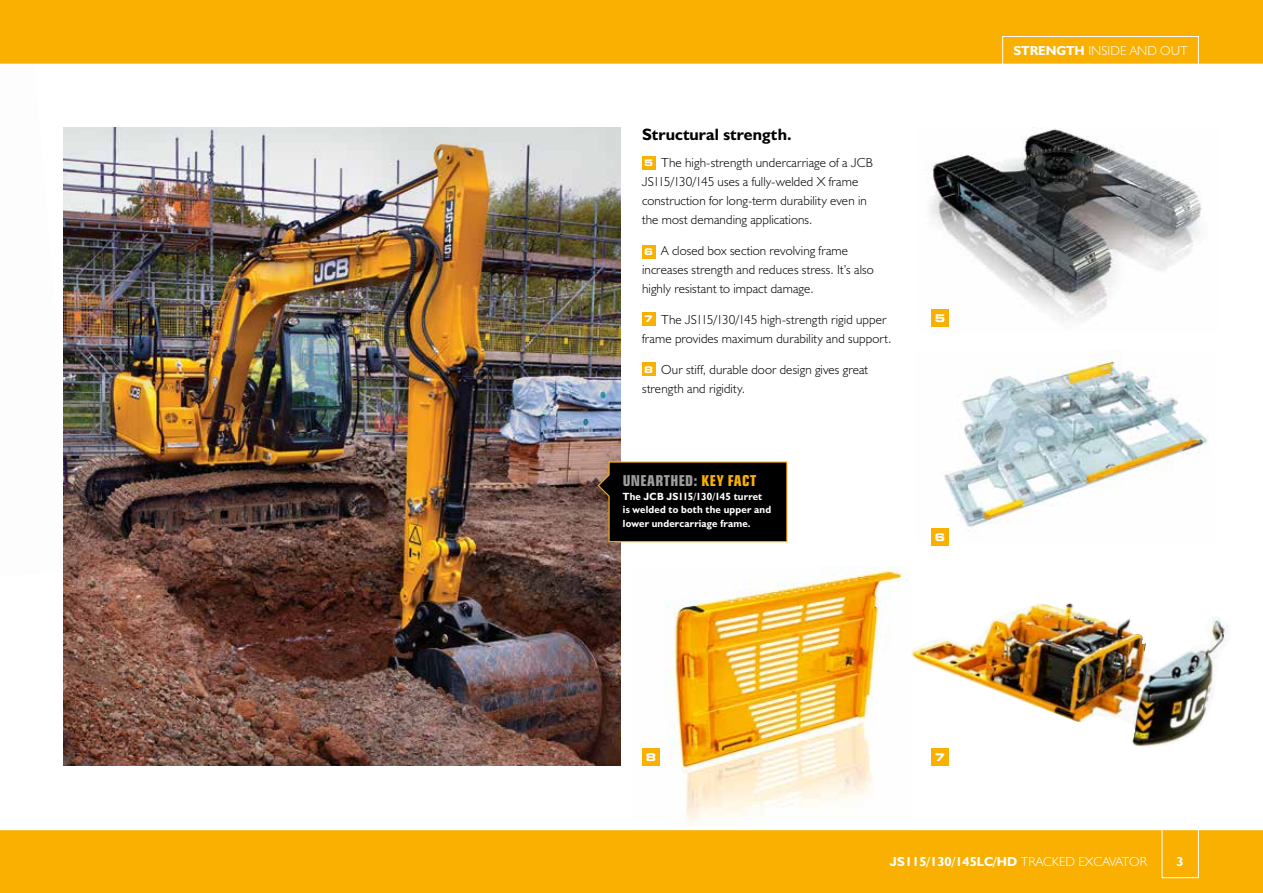
<style>
.page{position:relative;width:1263px;height:893px;background:#fff}
.page>*{position:absolute;margin:0;border:0;box-sizing:border-box;transform-origin:0 0}
.t1{font:16.5px "JCB Bold";letter-spacing:.005em;color:#000}
.t2{font:700 condensed 15px "Square 721 BT";letter-spacing:.03em;color:#9c9d9d}
.t3{font:13.2px/18.8px "JCB Light";letter-spacing:.01em;color:#000}
.t4{font:13.2px "JCB Bold";color:#fff}
.t5{font:13.2px "JCB Light";color:#fff}
.t6{font:10.5px/13.5px "JCB Bold";letter-spacing:.02em;color:#fff;scale:.96 1}
.t7{font:700 expanded 10.5px "Square 721 BT";color:#fff}
.s1{font-family:"Square 721 BT";font-weight:700;font-stretch:expanded;font-size:9.15px;color:#fff}
.s2{color:#f9b000}
.s3{font-family:"JCB Bold"}
.s4{font-family:"JCB Light"}
</style>
<div class="page">
<div style="left:0;top:829px;width:1263px;height:64px;background:#f9b000"></div>
<hr style="left:0;top:829px;width:1263px;height:1px;background:#fff">
<img style="left:63px;top:127px;width:15px;height:450px">
<img style="left:926px;top:127px;width:276px;height:200px">
<img style="left:64px;top:128px;width:557px;height:637px">
<img style="left:931px;top:351px;width:277px;height:191px">
<img style="left:911px;top:603px;width:317px;height:144px">
<div style="left:931px;top:748px;width:17px;height:17px;background:#f9b000"></div>
<div style="left:931px;top:309px;width:17px;height:17px;background:#f9b000"></div>
<div style="left:931px;top:529px;width:17px;height:17px;background:#f9b000"></div>
<div style="left:642px;top:156px;width:13px;height:13px;background:#f9b000"></div>
<div style="left:642px;top:245px;width:13px;height:13px;background:#f9b000"></div>
<div style="left:642px;top:312px;width:13px;height:13px;background:#f9b000"></div>
<div style="left:642px;top:363px;width:13px;height:13px;background:#f9b000"></div>
<div style="left:1162px;top:829px;width:37px;height:49px;border:1px solid #fff"></div>
<svg style="left:597px;top:461px;width:191px;height:82px;background:#151009"></svg>
<img style="left:642px;top:567px;width:266px;height:258px">
<div style="left:642px;top:748px;width:17px;height:17px;background:#f9b000"></div>
<div style="left:0;top:0;width:1263px;height:64px;background:#f9b000"></div>
<div style="left:1002px;top:36px;width:197px;height:35px;border:1px solid #fff"></div>
<p class="t1" style="left:642px;top:124px;width:151px">Structural strength.</p>
<p class="t3" style="left:642px;top:153px;width:232px"><span class="s1">5</span> The high-strength undercarriage of a JCB JS115/130/145 uses a fully-welded X frame construction for long-term durability even in the most demanding applications.</p>
<p class="t3" style="left:642px;top:241px;width:233px"><span class="s1">6</span> A closed box section revolving frame increases strength and reduces stress. It’s also highly resistant to impact damage.</p>
<p class="t3" style="left:642px;top:310px;width:251px"><span class="s1">7</span> The JS115/130/145 high-strength rigid upper frame provides maximum durability and support.</p>
<p class="t3" style="left:642px;top:360px;width:227px"><span class="s1">8</span> Our stiff, durable door design gives great strength and rigidity.</p>
<p class="t2" style="left:623px;top:472px;width:135px">UNEARTHED: <span class="s2">KEY FACT</span></p>
<p class="t6" style="left:623px;top:489px;width:156px">The JCB JS115/130/145 turret is welded to both the upper and lower undercarriage frame.</p>
<p class="t7" style="left:935px;top:312px;width:12px">5</p>
<p class="t7" style="left:935px;top:531px;width:12px">6</p>
<p class="t5" style="left:1013px;top:43px;width:176px"><span class="s3">STRENGTH</span> INSIDE AND OUT</p>
<p class="t7" style="left:646px;top:751px;width:12px">8</p>
<p class="t7" style="left:935px;top:751px;width:12px">7</p>
<p class="t4" style="left:890px;top:853px;width:259px">JS115/130/145LC/HD <span class="s4">TRACKED EXCAVATOR</span></p>
<p class="t4" style="left:1176px;top:853px;width:9px">3</p>
</div>
